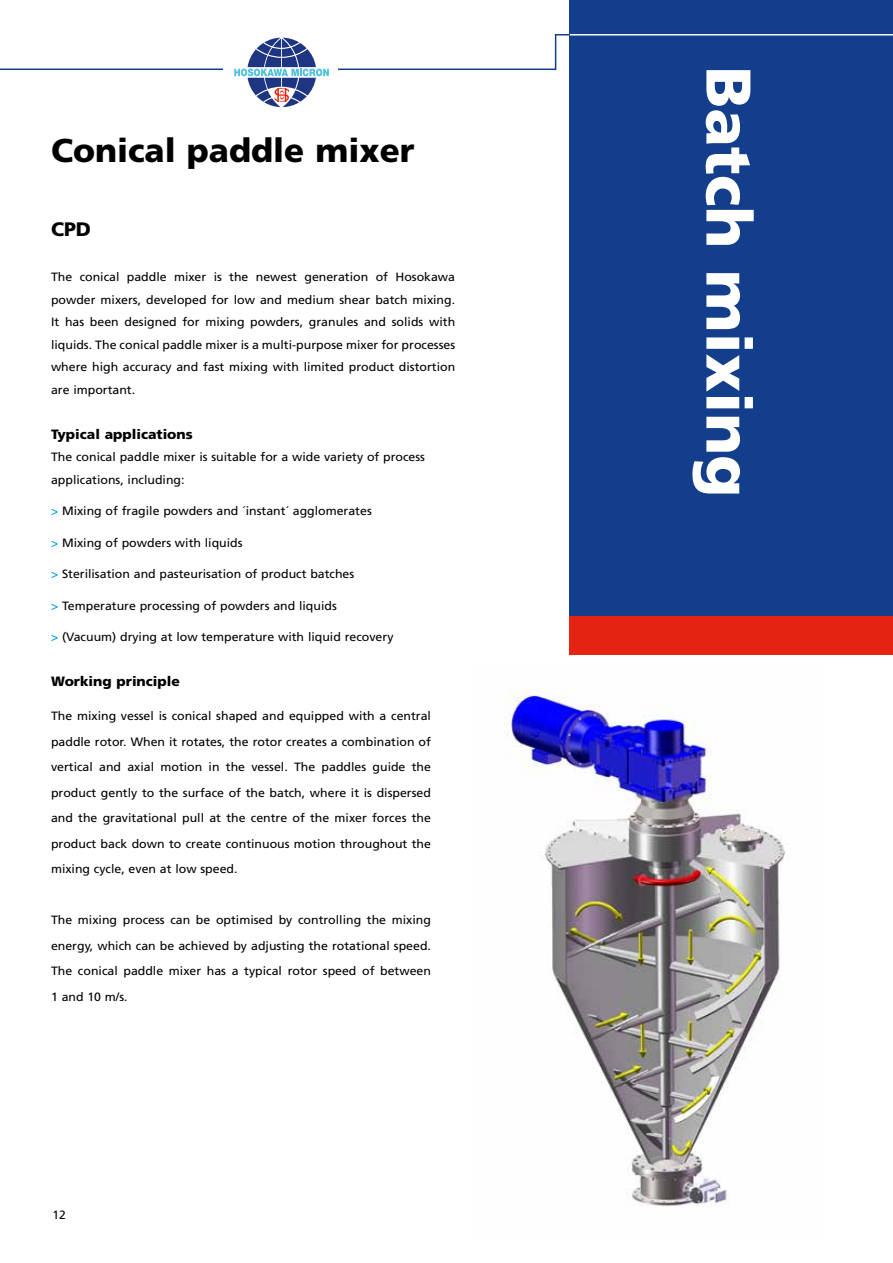
<style>
.page{position:relative;width:893px;height:1263px;background:#fff}
.page>*{position:absolute;margin:0;border:0;box-sizing:border-box;transform-origin:0 0}
.t1{font:900 63px "Frutiger";color:#fff}
.t2{font:900 33px "Frutiger";color:#000}
.t3{font:900 19.5px "Frutiger";color:#000}
.t4{font:900 13.5px "Frutiger";color:#000}
.t5{font:12px/25.5px "Frutiger";color:#000;text-align:justify}
.s1{color:#009fe3}
</style>
<div class="page">
<div style="left:570px;top:0;width:323px;height:653px;background:#123e8c"></div>
<div style="left:570px;top:616px;width:323px;height:38px;background:#e42313"></div>
<hr style="left:555px;top:34px;width:338px;height:2px;background:#123e8c">
<hr style="left:0;top:69px;width:556px;height:1px;background:#123e8c">
<hr style="left:555px;top:34px;width:1px;height:36px;background:#123e8c">
<hr style="left:570px;top:34px;width:323px;height:2px;background:#fff">
<img style="left:505px;top:687px;width:282px;height:520px">
<div style="left:223px;top:21px;width:115px;height:101px;background:#fff"></div>
<svg style="left:234px;top:38px;width:95px;height:69px"></svg>
<h2 class="t2" style="left:51px;top:131px;width:365px">Conical paddle mixer</h2>
<h3 class="t3" style="left:51px;top:218px;width:42px">CPD</h3>
<p class="t5" style="left:51px;top:266px;width:406px;line-height:22.5px">The conical paddle mixer is the newest generation of Hosokawa powder mixers, developed for low and medium shear batch mixing.<br>It has been designed for mixing powders, granules and solids with liquids. The conical paddle mixer is a multi-purpose mixer for processes where high accuracy and fast mixing with limited product distortion are important.</p>
<p class="t4" style="left:51px;top:426px;width:143px">Typical applications</p>
<p class="t5" style="left:51px;top:446px;width:376px;line-height:22.5px">The conical paddle mixer is suitable for a wide variety of process applications, including:</p>
<p class="t5" style="left:51px;top:498px;width:322px"><span class="s1">&gt;</span> Mixing of fragile powders and ´instant´ agglomerates</p>
<p class="t5" style="left:51px;top:530px;width:193px"><span class="s1">&gt;</span> Mixing of powders with liquids</p>
<p class="t5" style="left:51px;top:561px;width:305px"><span class="s1">&gt;</span> Sterilisation and pasteurisation of product batches</p>
<p class="t5" style="left:51px;top:593px;width:287px"><span class="s1">&gt;</span> Temperature processing of powders and liquids</p>
<p class="t5" style="left:51px;top:624px;width:344px"><span class="s1">&gt;</span> (Vacuum) drying at low temperature with liquid recovery</p>
<p class="t4" style="left:51px;top:673px;width:130px">Working principle</p>
<p class="t5" style="left:51px;top:703px;width:381px">The mixing vessel is conical shaped and equipped with a central paddle rotor. When it rotates, the rotor creates a combination of vertical and axial motion in the vessel. The paddles guide the product gently to the surface of the batch, where it is dispersed and the gravitational pull at the centre of the mixer forces the product back down to create continuous motion throughout the mixing cycle, even at low speed.</p>
<p class="t5" style="left:51px;top:907px;width:381px">The mixing process can be optimised by controlling the mixing energy, which can be achieved by adjusting the rotational speed.<br>The conical paddle mixer has a typical rotor speed of between 1 and 10 m/s.</p>
<p class="t5" style="left:53px;top:1201px;width:15px">12</p>
<h1 class="t1" style="left:766px;top:66px;width:432px;rotate:90deg">Batch mixing</h1>
</div>
